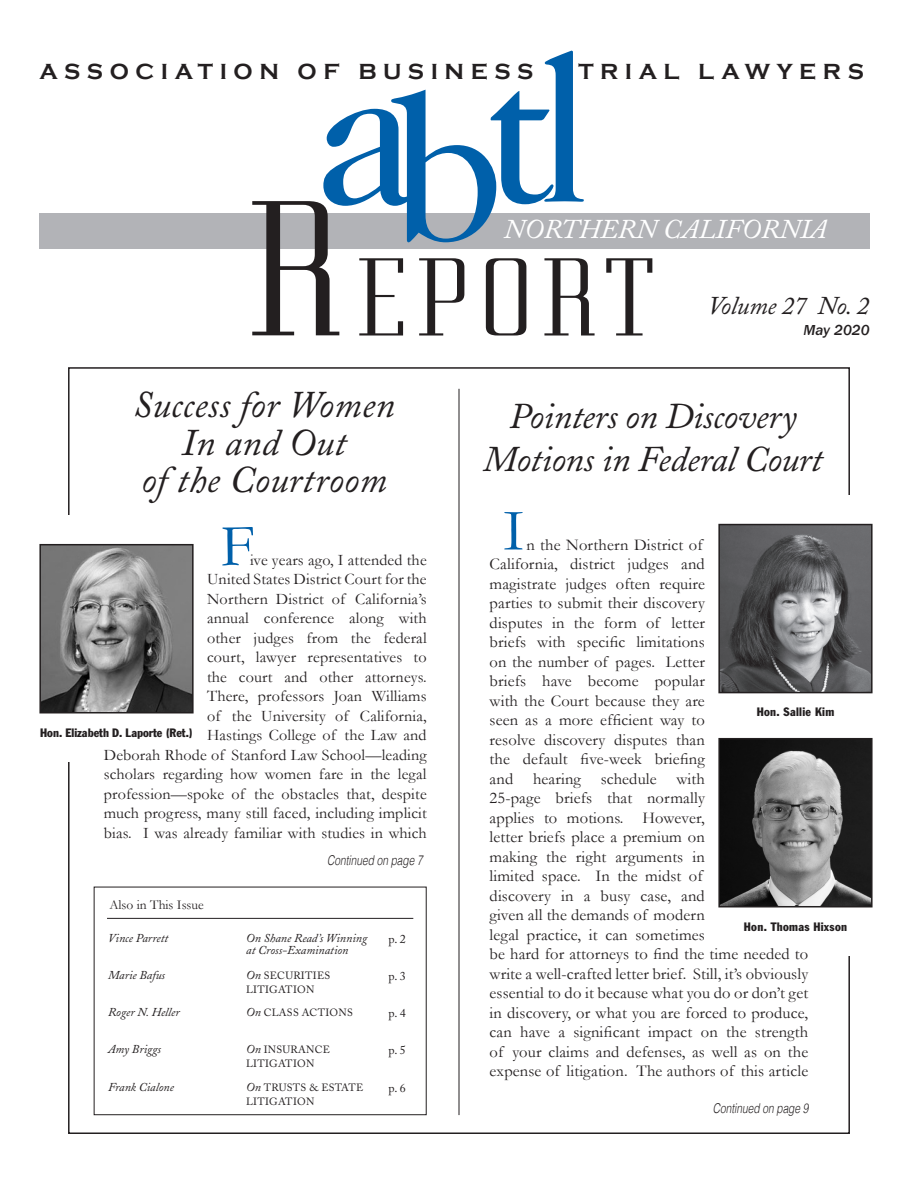
<style>
.page{position:relative;width:918px;height:1188px;background:#fff}
.page>*{position:absolute;margin:0;border:0;box-sizing:border-box;transform-origin:0 0}
.t1{font:300 169.5px "Eden Pro";color:#231f20}
.t2{font:300 97.5px "Eden Pro";letter-spacing:.1em;color:#231f20}
.t3{font:60px "Garamond";color:#0060aa}
.t4{font:italic 37.5px "Adobe Caslon";letter-spacing:.01em;color:#231f20}
.t5{font:italic 36px/43.5px "Adobe Caslon";letter-spacing:-.01em;color:#231f20;text-align:center}
.t6{font:italic 27px "Adobe Caslon";color:#fff}
.t7{font:italic 25.5px "Adobe Caslon";letter-spacing:-.01em;color:#231f20}
.t8{font:700 22.5px "Copperplate Gothic";letter-spacing:.29em;color:#231f20}
.t9{font:16.5px/19.5px "Garamond";letter-spacing:.01em;color:#231f20}
.t10{font:16.2px/19.5px "Garamond";letter-spacing:.01em;color:#231f20;text-align:right}
.t11{font:italic 500 15px "Franklin Gothic";color:#231f20}
.t12{font:italic 300 13.5px "Helvetica";color:#231f20;scale:.75 1}
.t13{font:13.5px "Garamond";color:#231f20}
.t14{font:italic 12px/12px "Adobe Caslon";color:#231f20}
.t15{font:condensed 12px "Franklin Gothic";letter-spacing:.025em;color:#231f20}
.t16{font:condensed 12px "Franklin Gothic";color:#231f20}
.t17{font:12px "Adobe Caslon";color:#231f20}
.t18{font:10.5px "Adobe Caslon";letter-spacing:.025em;color:#231f20}
.s1{font-style:italic;font-size:12px}
</style>
<div class="page">
<hr style="left:459px;top:389px;width:1px;height:726px;background:#231f20">
<div style="left:39px;top:214px;width:831px;height:35px;background:#b2b3b7"></div>
<svg style="left:323px;top:50px;width:261px;height:192px"></svg>
<img style="left:42px;top:547px;width:149px;height:163px">
<div style="left:39px;top:544px;width:155px;height:169px;border:2px solid #231f20"></div>
<img style="left:721px;top:527px;width:149px;height:163px">
<div style="left:718px;top:524px;width:155px;height:169px;border:2px solid #231f20"></div>
<img style="left:721px;top:741px;width:149px;height:163px">
<div style="left:718px;top:738px;width:155px;height:169px;border:2px solid #231f20"></div>
<div style="left:94px;top:887px;width:333px;height:228px;border:1px solid #231f20"></div>
<hr style="left:107px;top:918px;width:306px;height:1px;background:#231f20">
<p class="t8" style="left:39px;top:59px;width:495px">ASSOCIATION OF BUSINESS</p>
<p class="t8" style="left:578px;top:59px;width:287px">TRIAL LAWYERS</p>
<p class="t1" style="left:249px;top:161px;width:94px">R</p>
<p class="t6" style="left:504px;top:214px;width:324px">NORTHERN CALIFORNIA</p>
<p class="t2" style="left:357px;top:235px;width:298px">EPORT</p>
<p class="t7" style="left:708px;top:291px;width:163px">Volume 27 No. 2</p>
<p class="t11" style="left:804px;top:322px;width:67px">May 2020</p>
<p class="t4" style="left:133px;top:384px;width:263px">Success for Women</p>
<p class="t4" style="left:182px;top:422px;width:166px">In and Out</p>
<p class="t4" style="left:141px;top:459px;width:247px">of the Courtroom</p>
<p class="t3" style="left:221px;top:506px;width:35px">F</p>
<p class="t10" style="left:104px;top:550px;width:324px">ive years ago, I attended the<br>United States District Court for the<br>Northern District of California’s<br>annual conference along with<br>other judges from the federal<br>court, lawyer representatives to<br>the court and other attorneys.<br>There, professors Joan Williams<br>of the University of California,<br>Hastings College of the Law and<br>Deborah Rhode of Stanford Law School—leading scholars regarding how women fare in the legal profession—spoke of the obstacles that, despite much progress, many still faced, including implicit bias. I was already familiar with studies in which</p>
<p class="t16" style="left:40px;top:725px;width:154px">Hon. Elizabeth D. Laporte (Ret.)</p>
<p class="t12" style="left:327px;top:849px;width:129px">Continued on page 7</p>
<p class="t13" style="left:109px;top:896px;width:96px">Also in This Issue</p>
<p class="t14" style="left:108px;top:933px;width:62px">Vince Parrett</p>
<p class="t14" style="left:108px;top:970px;width:59px">Marie Bafus</p>
<p class="t14" style="left:108px;top:1006px;width:73px">Roger N. Heller</p>
<p class="t14" style="left:108px;top:1044px;width:55px">Amy Briggs</p>
<p class="t14" style="left:108px;top:1082px;width:68px">Frank Cialone</p>
<p class="t14" style="left:246px;top:933px;width:123px">On Shane Read’s Winning at Cross-Examination</p>
<p class="t18" style="left:246px;top:970px;width:85px"><span class="s1">On</span> SECURITIES</p>
<p class="t18" style="left:246px;top:983px;width:70px">LITIGATION</p>
<p class="t18" style="left:246px;top:1006px;width:108px"><span class="s1">On</span> CLASS ACTIONS</p>
<p class="t18" style="left:246px;top:1043px;width:85px"><span class="s1">On</span> INSURANCE</p>
<p class="t18" style="left:246px;top:1057px;width:70px">LITIGATION</p>
<p class="t18" style="left:246px;top:1082px;width:119px"><span class="s1">On</span> TRUSTS &amp; ESTATE</p>
<p class="t18" style="left:246px;top:1095px;width:70px">LITIGATION</p>
<p class="t17" style="left:388px;top:932px;width:19px">p. 2</p>
<p class="t17" style="left:388px;top:969px;width:19px">p. 3</p>
<p class="t17" style="left:388px;top:1006px;width:19px">p. 4</p>
<p class="t17" style="left:388px;top:1043px;width:19px">p. 5</p>
<p class="t17" style="left:388px;top:1081px;width:19px">p. 6</p>
<p class="t5" style="left:483px;top:395px;width:341px">Pointers on Discovery<br>Motions in Federal Court</p>
<p class="t3" style="left:503px;top:490px;width:23px">I</p>
<p class="t9" style="left:490px;top:534px;width:320px;text-indent:37px">n the Northern District of<br>California, district judges and<br>magistrate judges often require<br>parties to submit their discovery<br>disputes in the form of letter<br>briefs with specific limitations<br>on the number of pages. Letter<br>briefs have become popular<br>with the Court because they are<br>seen as a more efficient way to<br>resolve discovery disputes than<br>the default five-week briefing<br>and hearing schedule with<br>25-page briefs that normally<br>applies to motions. However,<br>letter briefs place a premium on<br>making the right arguments in<br>limited space. In the midst of<br>discovery in a busy case, and<br>given all the demands of modern<br>legal practice, it can sometimes<br>be hard for attorneys to find the time needed to write a well-crafted letter brief. Still, it’s obviously essential to do it because what you do or don’t get in discovery, or what you are forced to produce, can have a significant impact on the strength of your claims and defenses, as well as on the expense of litigation. The authors of this article</p>
<p class="t15" style="left:757px;top:705px;width:79px">Hon. Sallie Kim</p>
<p class="t15" style="left:744px;top:919px;width:105px">Hon. Thomas Hixson</p>
<p class="t12" style="left:713px;top:1097px;width:129px">Continued on page 9</p>
</div>
